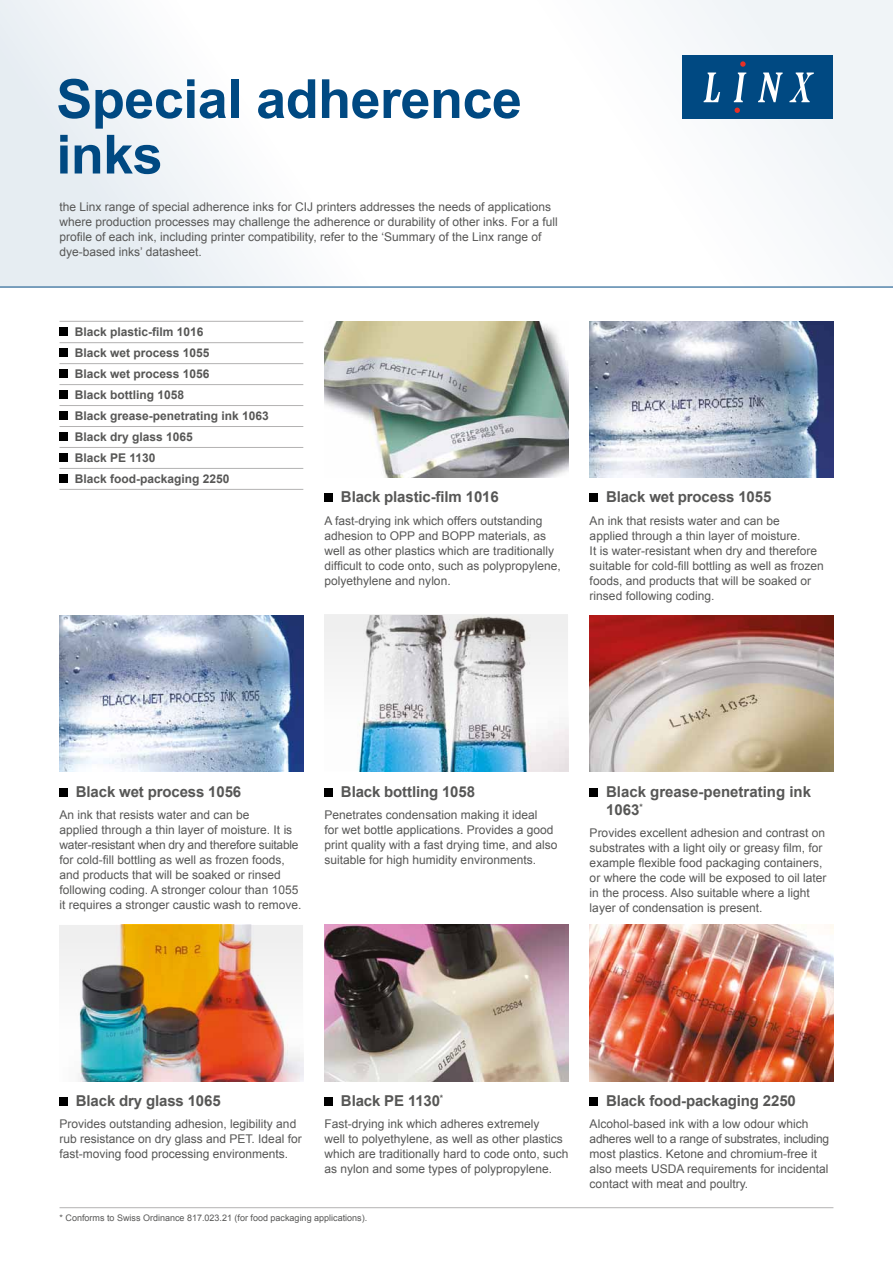
<style>
.page{position:relative;width:893px;height:1263px;background:#fff}
.page>*{position:absolute;margin:0;border:0;box-sizing:border-box;transform-origin:0 0}
.t1{font:700 54px/55.5px "Arial";letter-spacing:-.01em;color:#004982}
.t2{font:700 15px/18px "Arial";letter-spacing:-.01em;color:#575756}
.t3{font:12px/15px "Arial";color:#575756}
.t4{font:700 12px/21px "Arial";color:#575756}
.t5{font:9px "Arial";color:#575756}
</style>
<div class="page">
<img style="left:325px;top:925px;width:243px;height:156px">
<img style="left:590px;top:925px;width:243px;height:156px">
<div style="left:0;top:0;width:893px;height:287px;background:linear-gradient(to right,#f3f6f9,#fdfdfe)"></div>
<hr style="left:0;top:287px;width:893px;height:1px;background:#004982">
<hr style="left:60px;top:1207px;width:773px;height:1px;background:#b3b2b2">
<div style="left:682px;top:55px;width:151px;height:64px;background:#004982"></div>
<svg style="left:704px;top:73px;width:16px;height:29px"></svg>
<svg style="left:734px;top:73px;width:12px;height:29px"></svg>
<svg style="left:758px;top:73px;width:25px;height:29px"></svg>
<svg style="left:789px;top:73px;width:25px;height:29px"></svg>
<svg style="left:740px;top:61px;width:6px;height:6px"></svg>
<svg style="left:735px;top:108px;width:5px;height:5px"></svg>
<hr style="left:60px;top:321px;width:243px;height:1px;background:#b3b2b2">
<hr style="left:60px;top:342px;width:243px;height:1px;background:#b3b2b2">
<hr style="left:60px;top:363px;width:243px;height:1px;background:#b3b2b2">
<hr style="left:60px;top:384px;width:243px;height:1px;background:#b3b2b2">
<hr style="left:60px;top:405px;width:243px;height:1px;background:#b3b2b2">
<hr style="left:60px;top:426px;width:243px;height:1px;background:#b3b2b2">
<hr style="left:60px;top:447px;width:243px;height:1px;background:#b3b2b2">
<hr style="left:60px;top:468px;width:243px;height:1px;background:#b3b2b2">
<hr style="left:60px;top:489px;width:243px;height:1px;background:#b3b2b2">
<div style="left:60px;top:327px;width:8px;height:9px;background:#000"></div>
<div style="left:60px;top:348px;width:8px;height:9px;background:#000"></div>
<div style="left:60px;top:369px;width:8px;height:9px;background:#000"></div>
<div style="left:60px;top:390px;width:8px;height:9px;background:#000"></div>
<div style="left:60px;top:411px;width:8px;height:9px;background:#000"></div>
<div style="left:60px;top:432px;width:8px;height:9px;background:#000"></div>
<div style="left:60px;top:453px;width:8px;height:9px;background:#000"></div>
<div style="left:60px;top:474px;width:8px;height:9px;background:#000"></div>
<div style="left:325px;top:494px;width:8px;height:8px;background:#000"></div>
<div style="left:590px;top:494px;width:8px;height:8px;background:#000"></div>
<img style="left:590px;top:615px;width:243px;height:157px">
<div style="left:325px;top:788px;width:8px;height:8px;background:#000"></div>
<div style="left:590px;top:788px;width:8px;height:8px;background:#000"></div>
<div style="left:60px;top:1097px;width:8px;height:9px;background:#000"></div>
<div style="left:325px;top:1097px;width:8px;height:9px;background:#000"></div>
<div style="left:590px;top:1097px;width:8px;height:9px;background:#000"></div>
<img style="left:325px;top:321px;width:243px;height:156px">
<img style="left:590px;top:321px;width:243px;height:156px">
<img style="left:60px;top:615px;width:243px;height:157px">
<div style="left:60px;top:788px;width:8px;height:8px;background:#000"></div>
<svg style="left:325px;top:614px;width:243px;height:157px"></svg>
<img style="left:60px;top:925px;width:243px;height:156px">
<h1 class="t1" style="left:56px;top:73px;width:467px">Special adherence inks</h1>
<p class="t3" style="left:60px;top:199px;width:500px">the Linx range of special adherence inks for CIJ printers addresses the needs of applications where production processes may challenge the adherence or durability of other inks. For a full profile of each ink, including printer compatibility, refer to the ‘Summary of the Linx range of dye-based inks’ datasheet.</p>
<p class="t4" style="left:75px;top:322px;width:196px">Black plastic-film 1016<br>Black wet process 1055<br>Black wet process 1056<br>Black bottling 1058<br>Black grease-penetrating ink 1063<br>Black dry glass 1065<br>Black PE 1130<br>Black food-packaging 2250</p>
<p class="t2" style="left:341px;top:488px;width:159px">Black plastic-film 1016</p>
<p class="t3" style="left:325px;top:513px;width:238px">A fast-drying ink which offers outstanding adhesion to OPP and BOPP materials, as well as other plastics which are traditionally difficult to code onto, such as polypropylene, polyethylene and nylon.</p>
<p class="t2" style="left:606px;top:488px;width:167px">Black wet process 1055</p>
<p class="t3" style="left:590px;top:513px;width:236px">An ink that resists water and can be<br>applied through a thin layer of moisture.<br>It is water-resistant when dry and therefore suitable for cold-fill bottling as well as frozen foods, and products that will be soaked or rinsed following coding.</p>
<p class="t2" style="left:76px;top:783px;width:167px">Black wet process 1056</p>
<p class="t3" style="left:60px;top:807px;width:244px">An ink that resists water and can be<br>applied through a thin layer of moisture. It is water-resistant when dry and therefore suitable for cold-fill bottling as well as frozen foods, and products that will be soaked or rinsed following coding. A stronger colour than 1055 it requires a stronger caustic wash to remove.</p>
<p class="t2" style="left:341px;top:783px;width:136px">Black bottling 1058</p>
<p class="t3" style="left:325px;top:807px;width:234px">Penetrates condensation making it ideal<br>for wet bottle applications. Provides a good print quality with a fast drying time, and also suitable for high humidity environments.</p>
<p class="t2" style="left:606px;top:783px;width:207px">Black grease-penetrating ink<br>1063<sup>*</sup></p>
<p class="t3" style="left:590px;top:825px;width:238px">Provides excellent adhesion and contrast on substrates with a light oily or greasy film, for example flexible food packaging containers, or where the code will be exposed to oil later in the process. Also suitable where a light layer of condensation is present.</p>
<p class="t2" style="left:76px;top:1092px;width:146px">Black dry glass 1065</p>
<p class="t3" style="left:60px;top:1117px;width:244px">Provides outstanding adhesion, legibility and rub resistance on dry glass and PET. Ideal for fast-moving food processing environments.</p>
<p class="t2" style="left:341px;top:1092px;width:104px">Black PE 1130<sup>*</sup></p>
<p class="t3" style="left:325px;top:1117px;width:245px">Fast-drying ink which adheres extremely<br>well to polyethylene, as well as other plastics which are traditionally hard to code onto, such as nylon and some types of polypropylene.</p>
<p class="t5" style="left:60px;top:1211px;width:309px">* Conforms to Swiss Ordinance 817.023.21 (for food packaging applications).</p>
<p class="t2" style="left:606px;top:1092px;width:191px">Black food-packaging 2250</p>
<p class="t3" style="left:590px;top:1117px;width:241px">Alcohol-based ink with a low odour which adheres well to a range of substrates, including most plastics. Ketone and chromium-free it also meets USDA requirements for incidental contact with meat and poultry.</p>
</div>
